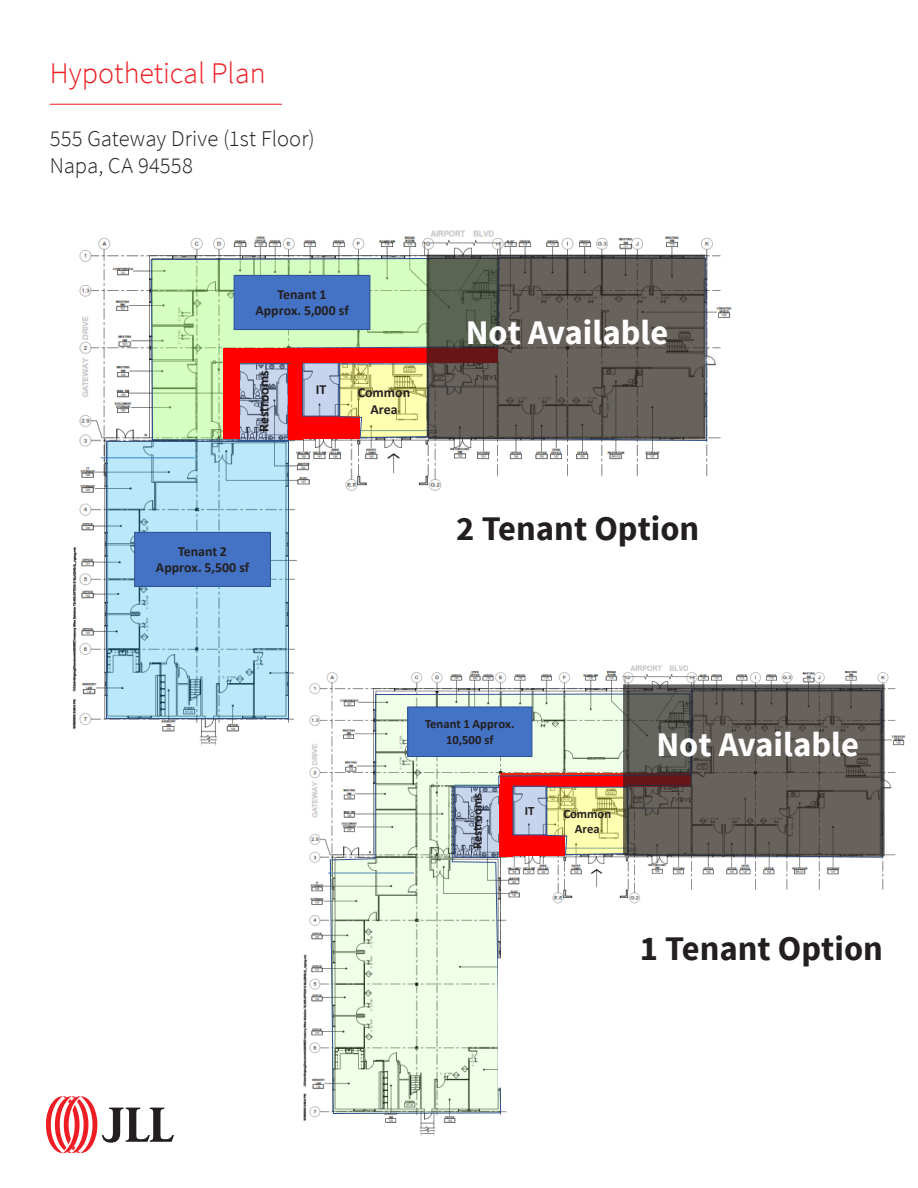
<style>
.page{position:relative;width:918px;height:1188px;background:#fff}
.page>*{position:absolute;margin:0;border:0;box-sizing:border-box;transform-origin:0 0}
.Property_Header{font:700 34.5px "Source Sans Pro";color:#231f20}
.Property_Header-2{font:700 34.5px "Source Sans Pro";color:#fff}
.Property_Header-3{font:300 30px "Source Sans Pro";color:#ee1d23}
.Body_Text_-_Bullet{font:300 22.5px/27px "Source Sans Pro";letter-spacing:.005em;color:#231f20}
.t1{font:700 13.95px/16.6px "Calibri";color:#231f20;text-align:center}
.t2{font:700 13.8px/16.6px "Calibri";color:#231f20;text-align:center}
.t3{font:700 12.75px/15.1px "Calibri";color:#231f20;text-align:center}
</style>
<div class="page">
<hr style="left:50px;top:104px;width:232px;height:1px;background:#ee1d23">
<img style="left:72px;top:230px;width:660px;height:516px">
<div style="left:487px;top:508px;width:253px;height:192px;background:#fff"></div>
<hr style="left:101px;top:458px;width:93px;height:1px;background:#4472c4">
<svg style="left:150px;top:258px;width:349px;height:229px"></svg>
<svg style="left:296px;top:363px;width:129px;height:76px;background:#ddb48e"></svg>
<div style="left:234px;top:275px;width:136px;height:55px;background:#4472c4"></div>
<div style="left:234px;top:275px;width:136px;height:55px;border:1px solid #2f528f"></div>
<div style="left:106px;top:441px;width:183px;height:277px;background:#00b0f0;opacity:.27"></div>
<div style="left:106px;top:441px;width:183px;height:278px;border:1px solid #2f528f"></div>
<div style="left:135px;top:532px;width:135px;height:54px;background:#4472c4"></div>
<div style="left:134px;top:532px;width:137px;height:55px;border:1px solid #2f528f"></div>
<div style="left:223px;top:364px;width:16px;height:75px;background:#f00"></div>
<div style="left:223px;top:349px;width:274px;height:14px;background:#f00"></div>
<img style="left:294px;top:654px;width:612px;height:482px">
<div style="left:682px;top:918px;width:236px;height:176px;background:#fff"></div>
<hr style="left:328px;top:873px;width:86px;height:1px;background:#4472c4">
<svg style="left:329px;top:693px;width:363px;height:421px"></svg>
<div style="left:408px;top:707px;width:124px;height:50px;background:#4472c4"></div>
<div style="left:407px;top:707px;width:125px;height:50px;border:1px solid #2f528f"></div>
<div style="left:498px;top:958px;width:47px;height:130px;background:#fff"></div>
<svg style="left:511px;top:984px;width:395px;height:152px"></svg>
<div style="left:297px;top:506px;width:248px;height:149px;background:#fff"></div>
<svg style="left:507px;top:687px;width:115px;height:171px;background:#d5bba9"></svg>
<svg style="left:622px;top:683px;width:264px;height:175px;background:#67615b"></svg>
<svg style="left:425px;top:253px;width:282px;height:188px;background:#625d57"></svg>
<svg style="left:46px;top:1096px;width:128px;height:57px"></svg>
<p class="Property_Header-3" style="left:50px;top:55px;width:217px">Hypothetical Plan</p>
<p class="Body_Text_-_Bullet" style="left:50px;top:125px;width:266px">555 Gateway Drive (1st Floor)<br>Napa, CA 94558</p>
<p class="t2" style="left:255px;top:286px;width:95px">Tenant 1<br>Approx. 5,000 sf</p>
<p class="t1" style="left:255px;top:432px;width:63px;rotate:-90deg">Restrooms</p>
<p class="t2" style="left:156px;top:543px;width:95px">Tenant 2<br>Approx. 5,500 sf</p>
<p class="t1" style="left:316px;top:381px;width:12px">IT</p>
<p class="t1" style="left:358px;top:384px;width:54px">Common<br>Area</p>
<p class="Property_Header-2" style="left:466px;top:310px;width:204px">Not Available</p>
<p class="Property_Header" style="left:456px;top:506px;width:245px">2 Tenant Option</p>
<p class="t3" style="left:425px;top:716px;width:91px">Tenant 1 Approx.<br>10,500 sf</p>
<p class="t3" style="left:470px;top:849px;width:58px;rotate:-90deg">Restrooms</p>
<p class="t3" style="left:525px;top:803px;width:11px">IT</p>
<p class="t3" style="left:563px;top:806px;width:49px">Common<br>Area</p>
<p class="Property_Header-2" style="left:656px;top:722px;width:204px">Not Available</p>
<p class="Property_Header" style="left:640px;top:926px;width:245px">1 Tenant Option</p>
</div>
